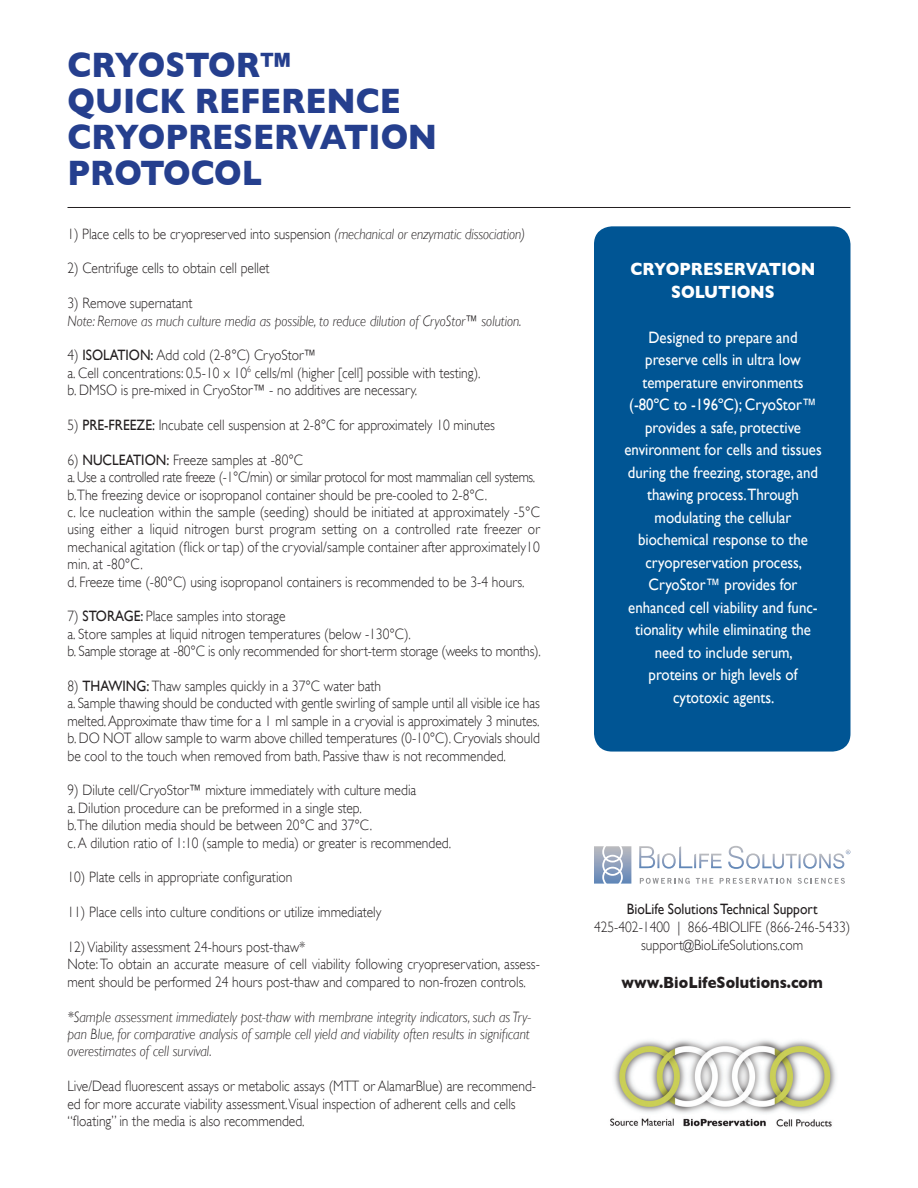
<style>
.page{position:relative;width:918px;height:1188px;background:#fff}
.page>*{position:absolute;margin:0;border:0;box-sizing:border-box;transform-origin:0 0}
.t1{font:700 36px/36px "Gill Sans";color:#253f8e;scale:.9 1}
.t2{font:700 18px/22.5px "Gill Sans";color:#fff;text-align:center;scale:.9 1}
.t3{font:16.5px/22.5px "Gill Sans";color:#fff;text-align:center;scale:.9 1}
.t4{font:700 16.5px "Gill Sans";color:#231f20;scale:.9 1}
.t5{font:300 15px/17.4px "Gill Sans";color:#231f20;scale:.9 1}
.t6{font:italic 300 15px/17.4px "Gill Sans";color:#231f20;text-align:justify;scale:.9 1}
.t7{font:15px "Gill Sans";color:#231f20;scale:.9 1}
.s1{font-style:italic}
.s2{font-weight:400}
</style>
<div class="page">
<div style="left:594px;top:226px;width:256px;height:526px;background:#005594;border-radius:18px"></div>
<svg style="left:639px;top:846px;width:83px;height:23px"></svg>
<svg style="left:728px;top:846px;width:122px;height:23px"></svg>
<svg style="left:640px;top:878px;width:50px;height:6px"></svg>
<svg style="left:696px;top:878px;width:17px;height:6px"></svg>
<svg style="left:720px;top:878px;width:71px;height:6px"></svg>
<svg style="left:798px;top:878px;width:47px;height:6px"></svg>
<svg style="left:594px;top:846px;width:37px;height:38px"></svg>
<img style="left:610px;top:1040px;width:226px;height:87px">
<hr style="left:68px;top:207px;width:782px;height:1px;background:#231f20">
<h1 class="t1" style="left:68px;top:47px;width:412px">CRYOSTOR™<br>QUICK REFERENCE<br>CRYOPRESERVATION<br>PROTOCOL</h1>
<p class="t5" style="left:68px;top:225px;width:510px">1) Place cells to be cryopreserved into suspension <span class="s1">(mechanical or enzymatic dissociation)</span></p>
<p class="t5" style="left:68px;top:260px;width:226px">2) Centrifuge cells to obtain cell pellet</p>
<p class="t5" style="left:68px;top:295px;width:140px">3) Remove supernatant</p>
<p class="t6" style="left:68px;top:312px;width:506px">Note: Remove as much culture media as possible, to reduce dilution of CryoStor™ solution.</p>
<p class="t5" style="left:68px;top:347px;width:460px">4) <span class="s2">ISOLATION:</span> Add cold (2-8°C) CryoStor™<br>a. Cell concentrations: 0.5-10 x 10<sup>6</sup> cells/ml (higher [cell] possible with testing). b. DMSO is pre-mixed in CryoStor™ - no additives are necessary.</p>
<p class="t5" style="left:68px;top:416px;width:476px">5) <span class="s2">PRE-FREEZE:</span> Incubate cell suspension at 2-8°C for approximately 10 minutes</p>
<p class="t5" style="left:68px;top:451px;width:526px">6) <span class="s2">NUCLEATION:</span> Freeze samples at -80°C<br>a. Use a controlled rate freeze (-1°C/min) or similar protocol for most mammalian cell systems. b.The freezing device or isopropanol container should be pre-cooled to 2-8°C.<br>c. Ice nucleation within the sample (seeding) should be initiated at approximately -5°C using either a liquid nitrogen burst program setting on a controlled rate freezer or mechanical agitation (flick or tap) of the cryovial/sample container after approximately10 min. at -80°C.<br>d. Freeze time (-80°C) using isopropanol containers is recommended to be 3-4 hours.</p>
<p class="t5" style="left:68px;top:608px;width:528px">7) <span class="s2">STORAGE:</span> Place samples into storage<br>a. Store samples at liquid nitrogen temperatures (below -130°C).<br>b. Sample storage at -80°C is only recommended for short-term storage (weeks to months).</p>
<p class="t5" style="left:67px;top:677px;width:527px">8) <span class="s2">THAWING:</span> Thaw samples quickly in a 37°C water bath<br>a. Sample thawing should be conducted with gentle swirling of sample until all visible ice has melted. Approximate thaw time for a 1 ml sample in a cryovial is approximately 3 minutes. b. DO NOT allow sample to warm above chilled temperatures (0-10°C). Cryovials should be cool to the touch when removed from bath. Passive thaw is not recommended.</p>
<p class="t5" style="left:67px;top:782px;width:428px">9) Dilute cell/CryoStor™ mixture immediately with culture media<br>a. Dilution procedure can be preformed in a single step.<br>b.The dilution media should be between 20°C and 37°C.<br>c. A dilution ratio of 1:10 (sample to media) or greater is recommended.</p>
<p class="t5" style="left:67px;top:869px;width:252px">10) Plate cells in appropriate configuration</p>
<p class="t5" style="left:67px;top:904px;width:350px">11) Place cells into culture conditions or utilize immediately</p>
<p class="t5" style="left:67px;top:938px;width:526px">12) Viability assessment 24-hours post-thaw*<br>Note: To obtain an accurate measure of cell viability following cryopreservation, assess&shy;ment should be performed 24 hours post-thaw and compared to non-frozen controls.</p>
<p class="t6" style="left:67px;top:1008px;width:517px">*Sample assessment immediately post-thaw with membrane integrity indicators, such as Try&shy;pan Blue, for comparative analysis of sample cell yield and viability often results in significant overestimates of cell survival.</p>
<p class="t5" style="left:67px;top:1078px;width:522px">Live/Dead fluorescent assays or metabolic assays (MTT or AlamarBlue) are recommend&shy;ed for more accurate viability assessment.Visual inspection of adherent cells and cells “floating” in the media is also recommended.</p>
<p class="t2" style="left:631px;top:258px;width:207px">CRYOPRESERVATION<br>SOLUTIONS</p>
<p class="t3" style="left:624px;top:326px;width:221px">Designed to prepare and preserve cells in ultra low temperature environments (-80ºC to -196ºC); CryoStor™ provides a safe, protective environment for cells and tissues during the freezing, storage, and thawing process.Through modulating the cellular biochemical response to the cryopreservation process,<br>CryoStor™ provides for enhanced cell viability and func&shy;tionality while eliminating the need to include serum,<br>proteins or high levels of cytotoxic agents.</p>
<p class="t7" style="left:627px;top:901px;width:213px">BioLife Solutions Technical Support</p>
<p class="t5" style="left:594px;top:918px;width:286px;line-height:18px;text-align:center">425-402-1400 | 866-4BIOLIFE (866-246-5433) support@BioLifeSolutions.com</p>
<p class="t4" style="left:622px;top:973px;width:225px">www.BioLifeSolutions.com</p>
</div>
